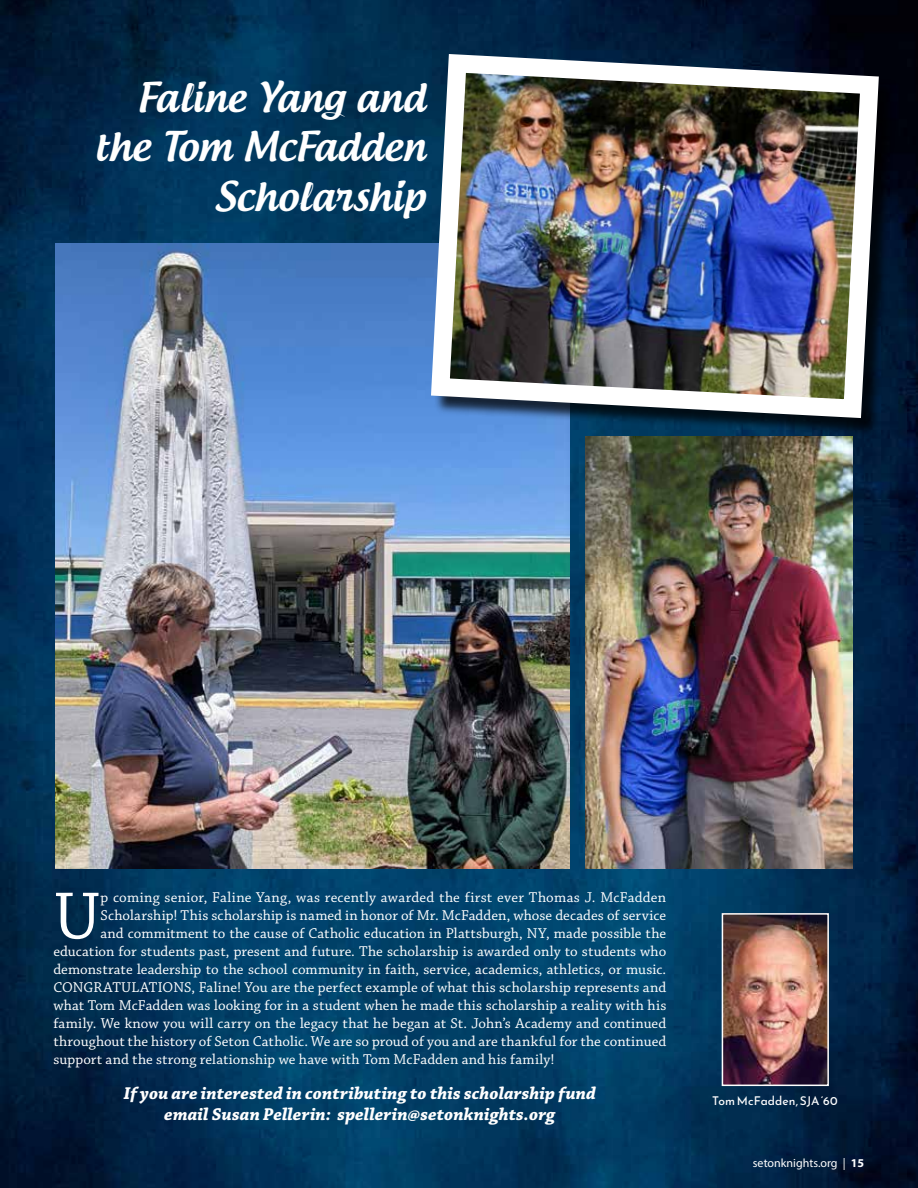
<style>
.page{position:relative;width:918px;height:1188px;background:#fff}
.page>*{position:absolute;margin:0;border:0;box-sizing:border-box;transform-origin:0 0}
.t1{font:70.35px "Chaparral Pro";color:#fff}
.t2{font:500 39px/49.5px "Androgyne";color:#fff;text-align:right}
.t3{font:italic 700 18px/21px "Chaparral Pro";letter-spacing:.005em;color:#fff;text-align:center}
.t4{font:15px "Chaparral Pro";letter-spacing:.005em;color:#fff}
.t5{font:12px "Myriad Pro";color:#fff}
.t6{font:12px "Reem Kufi";letter-spacing:.01em;color:#fff}
.s1{font-weight:700}
</style>
<div class="page">
<img style="left:0;top:0;width:918px;height:1188px">
<img style="left:586px;top:436px;width:267px;height:432px">
<img style="left:56px;top:243px;width:514px;height:625px">
<div style="left:434px;top:57px;width:463px;height:379px;background:#000;opacity:.75"></div>
<img style="left:422px;top:45px;width:466px;height:383px">
<img style="left:725px;top:916px;width:101px;height:167px">
<div style="left:722px;top:913px;width:107px;height:173px;border:2px solid #fff"></div>
<h2 class="t2" style="left:94px;top:72px;width:333px">Faline Yang and the Tom McFadden<br>Scholarship</h2>
<h1 class="t1" style="left:53px;top:877px;width:49px">U</h1>
<p class="t4" style="left:100px;top:889px;width:567px">p coming senior, Faline Yang, was recently awarded the first ever Thomas J. McFadden</p>
<p class="t4" style="left:100px;top:907px;width:567px">Scholarship! This scholarship is named in honor of Mr. McFadden, whose decades of service</p>
<p class="t4" style="left:100px;top:925px;width:567px">and commitment to the cause of Catholic education in Plattsburgh, NY, made possible the</p>
<p class="t4" style="left:53px;top:943px;width:614px">education for students past, present and future. The scholarship is awarded only to students who</p>
<p class="t4" style="left:53px;top:961px;width:614px">demonstrate leadership to the school community in faith, service, academics, athletics, or music.</p>
<p class="t4" style="left:53px;top:979px;width:614px">CONGRATULATIONS, Faline! You are the perfect example of what this scholarship represents and</p>
<p class="t4" style="left:53px;top:997px;width:614px">what Tom McFadden was looking for in a student when he made this scholarship a reality with his</p>
<p class="t4" style="left:53px;top:1015px;width:614px">family. We know you will carry on the legacy that he began at St. John’s Academy and continued</p>
<p class="t4" style="left:53px;top:1033px;width:614px">throughout the history of Seton Catholic. We are so proud of you and are thankful for the continued</p>
<p class="t4" style="left:53px;top:1051px;width:503px">support and the strong relationship we have with Tom McFadden and his family!</p>
<p class="t3" style="left:124px;top:1084px;width:473px">If you are interested in contributing to this scholarship fund email Susan Pellerin: spellerin@setonknights.org</p>
<p class="t6" style="left:712px;top:1090px;width:127px">Tom McFadden, SJA ‘60</p>
<p class="t5" style="left:753px;top:1156px;width:113px">setonknights.org | <span class="s1">15</span></p>
</div>
